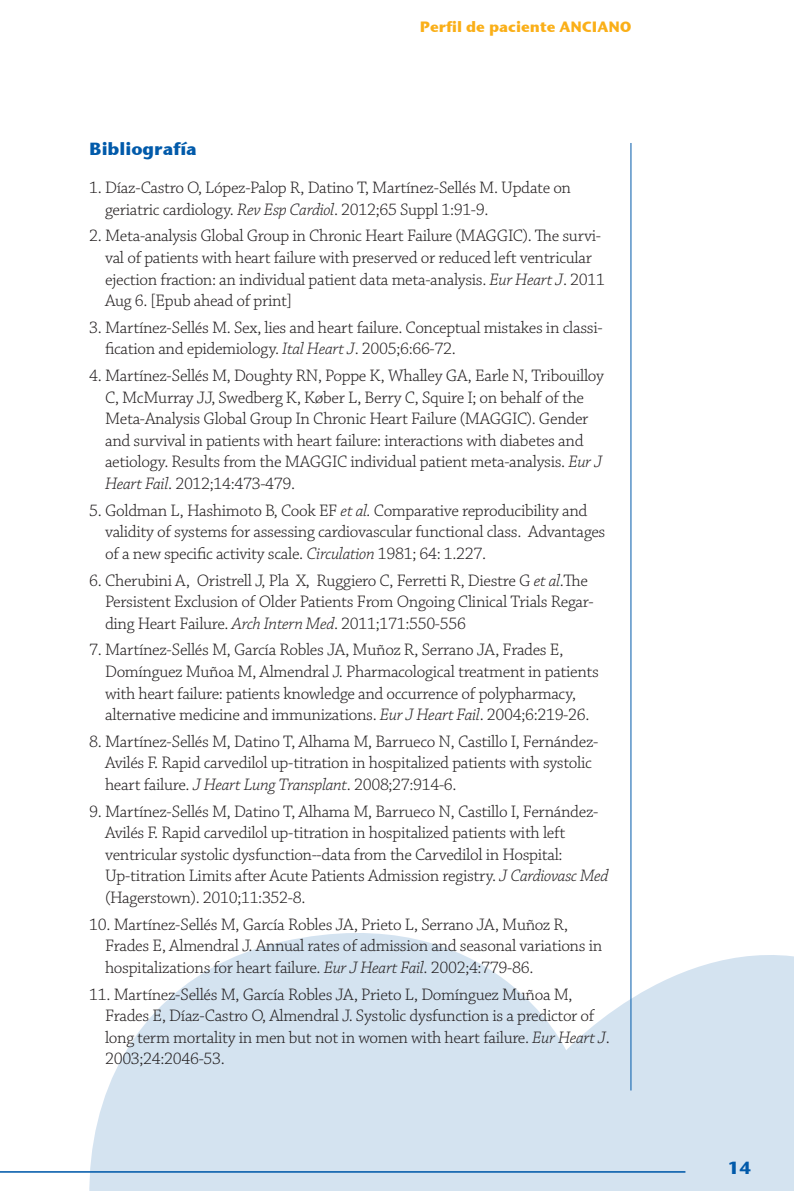
<style>
.page{position:relative;width:794px;height:1191px;background:#fff}
.page>*{position:absolute;margin:0;border:0;box-sizing:border-box;transform-origin:0 0}
.t1{font:300 17.5px/21.7px "Chaparral Pro";letter-spacing:-.02em;color:#231f20}
.t2{font:700 17.5px "Stone Sans ITC";color:#015aaa}
.t3{font:700 14.88px "Stone Sans ITC";color:#faaf18}
.s1{font-style:italic}
.s2{font-family:"Stone Sans ITCTT"}
</style>
<div class="page">
<hr style="left:0;top:1171px;width:685px;height:1px;background:#015aaa">
<svg style="left:16px;top:895px;width:778px;height:296px;fill:#d4e3f0"></svg>
<hr style="left:630px;top:143px;width:1px;height:947px;background:#015aaa">
<p class="t3" style="left:420px;top:14px;width:213px">Perfil de paciente ANCIANO</p>
<p class="t2" style="left:89px;top:133px;width:109px">Bibliografía</p>
<p class="t1" style="left:105px;top:178px;width:467px;text-indent:-16px">1. Díaz-Castro O, López-Palop R, Datino T, Martínez-Sellés M. Update on geriatric cardiology. <span class="s1">Rev Esp Cardiol</span>. 2012;65 Suppl 1:91-9.</p>
<p class="t1" style="left:105px;top:226px;width:501px;text-indent:-16px">2. Meta-analysis Global Group in Chronic Heart Failure (MAGGIC). The survi&shy;val of patients with heart failure with preserved or reduced left ventricular ejection fraction: an individual patient data meta-analysis. <span class="s1">Eur Heart J</span>. 2011<br>Aug 6. [Epub ahead of print]</p>
<p class="t1" style="left:105px;top:317px;width:499px;text-indent:-16px">3. Martínez-Sellés M. Sex, lies and heart failure. Conceptual mistakes in classi&shy;fication and epidemiology. <span class="s1">Ital Heart J</span>. 2005;6:66-72.</p>
<p class="t1" style="left:105px;top:365px;width:500px;text-indent:-16px">4. Martínez-Sellés M, Doughty RN, Poppe K, Whalley GA, Earle N, Tribouilloy C, McMurray JJ, Swedberg K, Køber L, Berry C, Squire I; on behalf of the Meta-Analysis Global Group In Chronic Heart Failure (MAGGIC). Gender and survival in patients with heart failure: interactions with diabetes and aetiology. Results from the MAGGIC individual patient meta-analysis. <span class="s1">Eur J Heart Fail</span>. 2012;14:473-479.</p>
<p class="t1" style="left:105px;top:500px;width:502px;text-indent:-16px">5. Goldman L, Hashimoto B, Cook EF <span class="s1">et al.</span> Comparative reproducibility and validity of systems for assessing cardiovascular functional class. Advantages of a new specific activity scale. <span class="s1">Circulation</span> 1981; 64: 1.227.</p>
<p class="t1" style="left:105px;top:570px;width:490px;text-indent:-16px">6. Cherubini A, Oristrell J, Pla X, Ruggiero C, Ferretti R, Diestre G <span class="s1">et al</span>.The<br>Persistent Exclusion of Older Patients From Ongoing Clinical Trials Regar&shy;ding Heart Failure. <span class="s1">Arch Intern Med</span>. 2011;171:550-556</p>
<p class="t1" style="left:105px;top:640px;width:495px;text-indent:-16px">7. Martínez-Sellés M, García Robles JA, Muñoz R, Serrano JA, Frades E, Domínguez Muñoa M, Almendral J. Pharmacological treatment in patients with heart failure: patients knowledge and occurrence of polypharmacy, alternative medicine and immunizations. <span class="s1">Eur J Heart Fail</span>. 2004;6:219-26.</p>
<p class="t1" style="left:105px;top:731px;width:495px;text-indent:-16px">8. Martínez-Sellés M, Datino T, Alhama M, Barrueco N, Castillo I, Fernández-<br>Avilés F. Rapid carvedilol up-titration in hospitalized patients with systolic heart failure. <span class="s1">J Heart Lung Transplant</span>. 2008;27:914-6.</p>
<p class="t1" style="left:105px;top:801px;width:505px;text-indent:-16px">9. Martínez-Sellés M, Datino T, Alhama M, Barrueco N, Castillo I, Fernández-Avilés F. Rapid carvedilol up-titration in hospitalized patients with left ventricular systolic dysfunction--data from the Carvedilol in Hospital:<br>Up-titration Limits after Acute Patients Admission registry. <span class="s1">J Cardiovasc Med </span>(Hagerstown). 2010;11:352-8.</p>
<p class="t1" style="left:105px;top:914px;width:499px;text-indent:-16px">10. Martínez-Sellés M, García Robles JA, Prieto L, Serrano JA, Muñoz R,<br>Frades E, Almendral J. Annual rates of admission and seasonal variations in hospitalizations for heart failure. <span class="s1">Eur J Heart Fail</span>. 2002;4:779-86.</p>
<p class="t1" style="left:105px;top:984px;width:506px;text-indent:-16px">11. Martínez-Sellés M, García Robles JA, Prieto L, Domínguez Muñoa M, Frades E, Díaz-Castro O, Almendral J. Systolic dysfunction is a predictor of long term mortality in men but not in women with heart failure. <span class="s1">Eur Heart J</span>.<br>2003;24:2046-53.</p>
<p class="t2" style="left:728px;top:1152px;width:25px">1<span class="s2">4</span></p>
</div>
